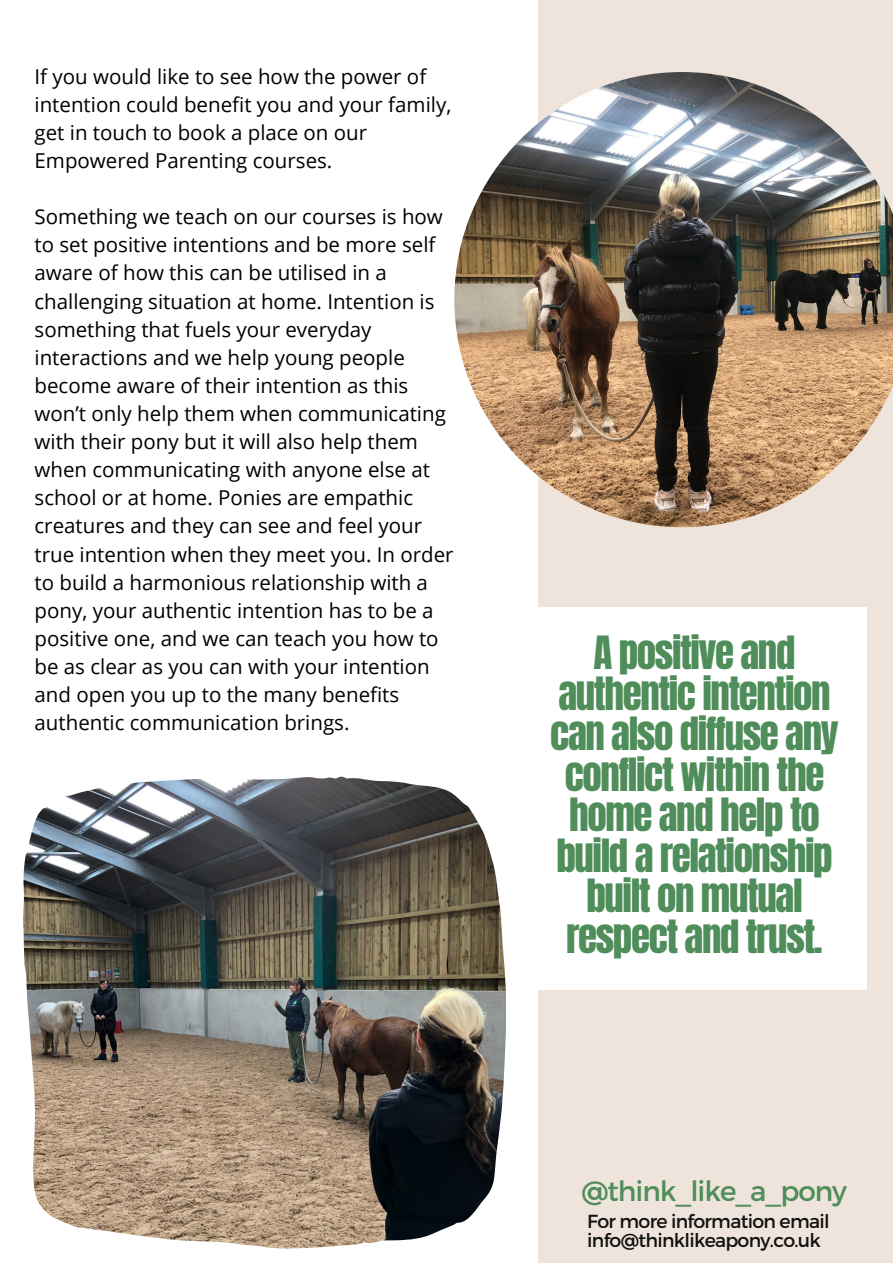
<style>
.page{position:relative;width:893px;height:1264px;background:#fff}
.page>*{position:absolute;margin:0;border:0;box-sizing:border-box;transform-origin:0 0}
.t1{font:39px/40.5px "Anton";letter-spacing:-.035em;color:#4f8d5a;text-align:center}
.t2{font:27.9px "Montserrat";letter-spacing:-.035em;color:#4f8d5a}
.t3{font:20.55px/28px "Open Sans";color:#000}
.t4{font:18.9px/19px "Montserrat";letter-spacing:-.035em;color:#111}
</style>
<div class="page">
<div style="left:538px;top:0;width:354px;height:1262px;background:#efe4db"></div>
<div style="left:521px;top:607px;width:346px;height:382px;background:#fff"></div>
<img style="left:454px;top:72px;width:438px;height:455px">
<img style="left:23px;top:776px;width:483px;height:472px">
<p class="t3" style="left:35px;top:62px;width:418px">If you would like to see how the power of intention could benefit you and your family, get in touch to book a place on our Empowered Parenting courses.</p>
<p class="t3" style="left:35px;top:202px;width:420px">Something we teach on our courses is how to set positive intentions and be more self aware of how this can be utilised in a challenging situation at home. Intention is something that fuels your everyday interactions and we help young people become aware of their intention as this won’t only help them when communicating with their pony but it will also help them when communicating with anyone else at school or at home. Ponies are empathic creatures and they can see and feel your true intention when they meet you. In order to build a harmonious relationship with a pony, your authentic intention has to be a positive one, and we can teach you how to be as clear as you can with your intention and open you up to the many benefits authentic communication brings.</p>
<p class="t1" style="left:550px;top:633px;width:290px">A positive and authentic intention can also diffuse any conflict within the home and help to build a relationship built on mutual respect and trust.</p>
<p class="t2" style="left:581px;top:1172px;width:267px">@think_like_a_pony</p>
<p class="t4" style="left:587px;top:1210px;width:244px">For more information email info@thinklikeapony.co.uk</p>
</div>
